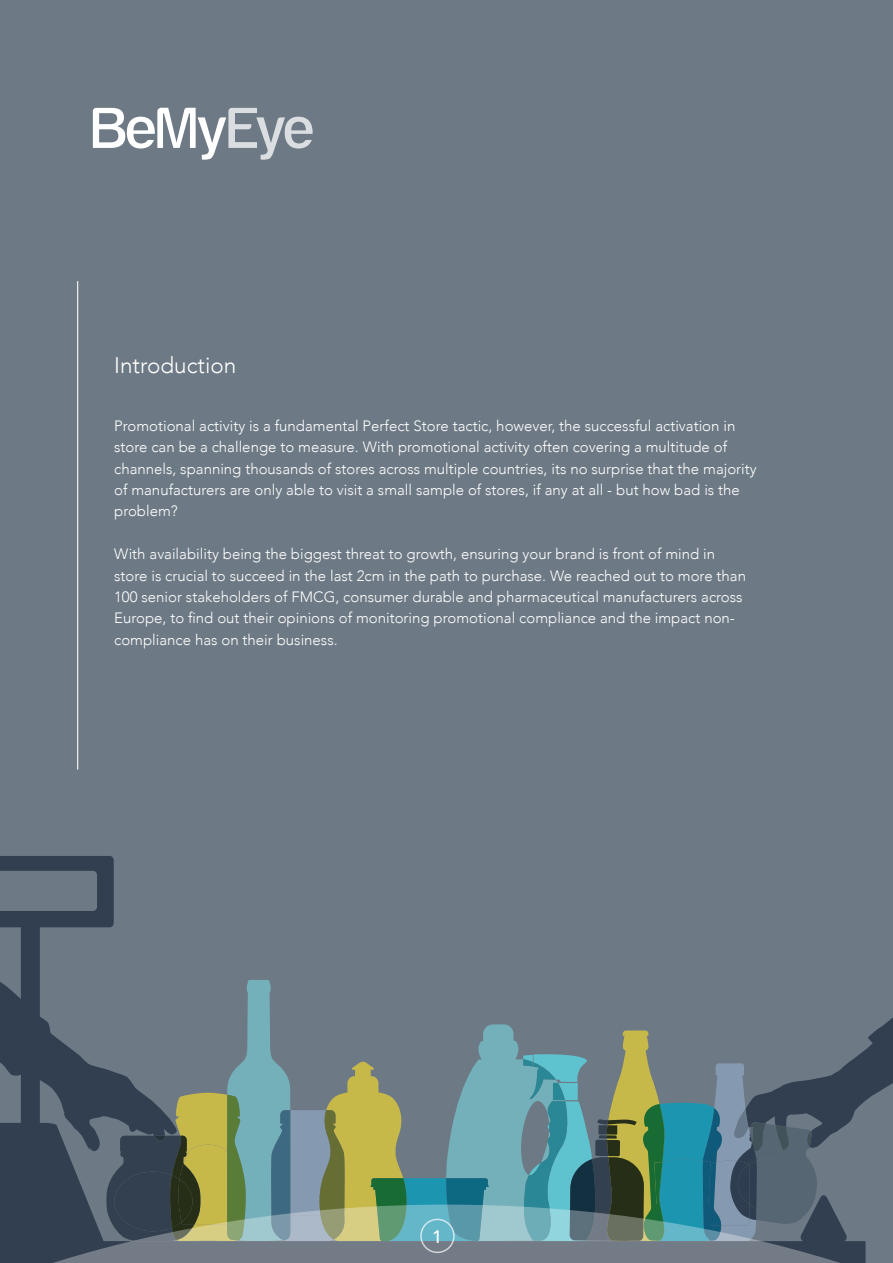
<style>
.page{position:relative;width:893px;height:1263px;background:#6d7984}
.page>*{position:absolute;margin:0;border:0;box-sizing:border-box;transform-origin:0 0}
.t1{font:300 22.5px "Avenir";color:#fff}
.t2{font:500 18px "Avenir";color:#fff}
.t3{font:300 15px/21.5px "Avenir";color:#fff}
</style>
<div class="page">
<hr style="left:77px;top:281px;width:1px;height:489px;background:#fff">
<svg style="left:93px;top:108px;width:220px;height:52px"></svg>
<svg style="left:0;top:856px;width:114px;height:348px;fill:#323f50"></svg>
<svg style="left:106px;top:980px;width:787px;height:224px"></svg>
<svg style="left:0;top:1204px;width:866px;height:59px"></svg>
<div style="left:420px;top:1219px;width:35px;height:34px;border:2px solid #fff;border-radius:50%"></div>
<h1 class="t1" style="left:114px;top:352px;width:124px">Introduction</h1>
<p class="t3" style="left:114px;top:415px;width:644px">Promotional activity is a fundamental Perfect Store tactic, however, the successful activation in store can be a challenge to measure. With promotional activity often covering a multitude of channels, spanning thousands of stores across multiple countries, its no surprise that the majority of manufacturers are only able to visit a small sample of stores, if any at all - but how bad is the problem?</p>
<p class="t3" style="left:114px;top:543px;width:633px">With availability being the biggest threat to growth, ensuring your brand is front of mind in store is crucial to succeed in the last 2cm in the path to purchase. We reached out to more than 100 senior stakeholders of FMCG, consumer durable and pharmaceutical manufacturers across Europe, to find out their opinions of monitoring promotional compliance and the impact non&shy;compliance has on their business.</p>
<p class="t2" style="left:432px;top:1221px;width:12px">1</p>
</div>
